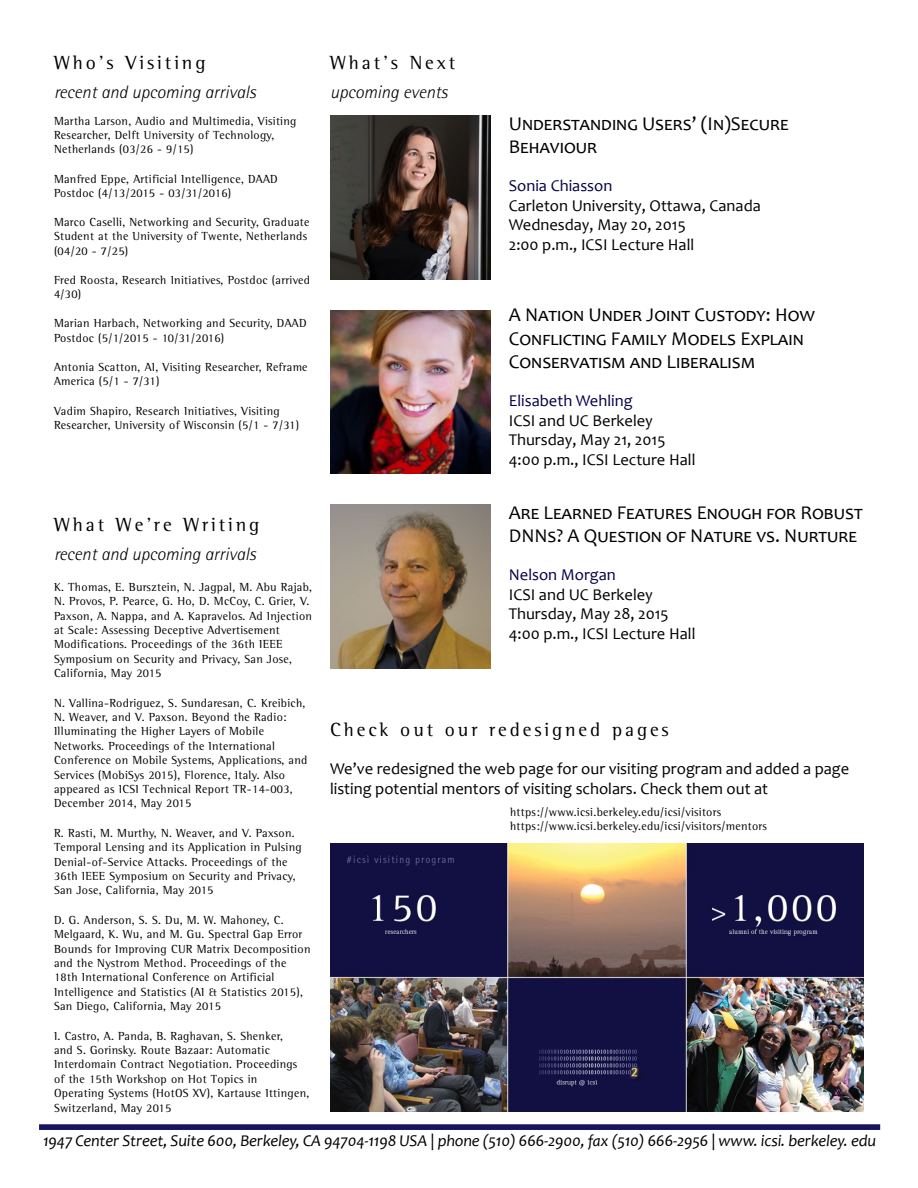
<style>
.page{position:relative;width:918px;height:1188px;background:#fff}
.page>*{position:absolute;margin:0;border:0;box-sizing:border-box;transform-origin:0 0}
.body{font:19.5px/23.4px "Candara";color:#000}
.t1{font:19.5px "Rotis Semi Serif";letter-spacing:.15em;color:#000}
.body-2{font:italic 300 18px "Rotis Semi Sans";color:#000}
.body-3{font:16.5px/19.8px "Candara";color:#000}
.t2{font:italic 16.5px "Candara";letter-spacing:-.01em;color:#000}
.t3{font:16.5px "Candara";color:#050046}
.press{font:12px/14.4px "Rotis Semi Serif";letter-spacing:.025em;color:#000}
</style>
<div class="page">
<svg style="left:39px;top:1124px;width:841px;height:6px;background:#222067"></svg>
<img style="left:330px;top:116px;width:161px;height:164px">
<img style="left:330px;top:310px;width:161px;height:164px">
<img style="left:330px;top:504px;width:161px;height:164px">
<img style="left:330px;top:844px;width:534px;height:268px">
<p class="t1" style="left:54px;top:51px;width:153px">Who’s Visiting</p>
<p class="body-2" style="left:54px;top:81px;width:203px">recent and upcoming arrivals</p>
<p class="press" style="left:54px;top:113px;width:244px">Martha Larson, Audio and Multimedia, Visiting<br>Researcher, Delft University of Technology,<br>Netherlands (03/26 - 9/15)</p>
<p class="press" style="left:54px;top:171px;width:225px">Manfred Eppe, Artificial Intelligence, DAAD<br>Postdoc (4/13/2015 - 03/31/2016)</p>
<p class="press" style="left:54px;top:215px;width:257px">Marco Caselli, Networking and Security, Graduate<br>Student at the University of Twente, Netherlands (04/20 - 7/25)</p>
<p class="press" style="left:54px;top:273px;width:258px">Fred Roosta, Research Initiatives, Postdoc (arrived<br>4/30)</p>
<p class="press" style="left:54px;top:316px;width:254px">Marian Harbach, Networking and Security, DAAD<br>Postdoc (5/1/2015 - 10/31/2016)</p>
<p class="press" style="left:54px;top:360px;width:255px">Antonia Scatton, AI, Visiting Researcher, Reframe<br>America (5/1 - 7/31)</p>
<p class="press" style="left:54px;top:403px;width:247px">Vadim Shapiro, Research Initiatives, Visiting<br>Researcher, University of Wisconsin (5/1 - 7/31)</p>
<p class="t1" style="left:54px;top:513px;width:207px">What We’re Writing</p>
<p class="body-2" style="left:54px;top:543px;width:203px">recent and upcoming arrivals</p>
<p class="press" style="left:54px;top:579px;width:260px">K. Thomas, E. Bursztein, N. Jagpal, M. Abu Rajab, N. Provos, P. Pearce, G. Ho, D. McCoy, C. Grier, V.<br>Paxson, A. Nappa, and A. Kapravelos. Ad Injection at Scale: Assessing Deceptive Advertisement Modifications. Proceedings of the 36th IEEE Symposium on Security and Privacy, San Jose, California, May 2015</p>
<p class="press" style="left:54px;top:695px;width:255px">N. Vallina-Rodriguez, S. Sundaresan, C. Kreibich, N. Weaver, and V. Paxson. Beyond the Radio:<br>Illuminating the Higher Layers of Mobile Networks. Proceedings of the International Conference on Mobile Systems, Applications, and Services (MobiSys 2015), Florence, Italy. Also appeared as ICSI Technical Report TR-14-003, December 2014, May 2015</p>
<p class="press" style="left:54px;top:825px;width:249px">R. Rasti, M. Murthy, N. Weaver, and V. Paxson.<br>Temporal Lensing and its Application in Pulsing Denial-of-Service Attacks. Proceedings of the 36th IEEE Symposium on Security and Privacy, San Jose, California, May 2015</p>
<p class="press" style="left:54px;top:912px;width:258px">D. G. Anderson, S. S. Du, M. W. Mahoney, C.<br>Melgaard, K. Wu, and M. Gu. Spectral Gap Error Bounds for Improving CUR Matrix Decomposition and the Nystrom Method. Proceedings of the 18th International Conference on Artificial Intelligence and Statistics (AI &amp; Statistics 2015), San Diego, California, May 2015</p>
<p class="press" style="left:54px;top:1028px;width:257px">I. Castro, A. Panda, B. Raghavan, S. Shenker,<br>and S. Gorinsky. Route Bazaar: Automatic Interdomain Contract Negotiation. Proceedings of the 15th Workshop on Hot Topics in Operating Systems (HotOS XV), Kartause Ittingen, Switzerland, May 2015</p>
<p class="t1" style="left:330px;top:51px;width:127px">What’s Next</p>
<p class="body-2" style="left:330px;top:81px;width:119px">upcoming events</p>
<p class="body" style="left:509px;top:111px;width:281px">Understanding Users’ (In)Secure<br>Behaviour</p>
<p class="t3" style="left:509px;top:175px;width:105px">Sonia Chiasson</p>
<p class="body-3" style="left:509px;top:195px;width:254px">Carleton University, Ottawa, Canada</p>
<p class="body-3" style="left:509px;top:215px;width:179px">Wednesday, May 20, 2015</p>
<p class="body-3" style="left:509px;top:235px;width:187px">2:00 p.m., ICSI Lecture Hall</p>
<p class="body" style="left:509px;top:303px;width:308px">A Nation Under Joint Custody: How<br>Conflicting Family Models Explain<br>Conservatism and Liberalism</p>
<p class="t3" style="left:509px;top:390px;width:125px">Elisabeth Wehling</p>
<p class="body-3" style="left:509px;top:410px;width:146px">ICSI and UC Berkeley</p>
<p class="body-3" style="left:509px;top:430px;width:158px">Thursday, May 21, 2015</p>
<p class="body-3" style="left:509px;top:450px;width:188px">4:00 p.m., ICSI Lecture Hall</p>
<p class="body" style="left:509px;top:500px;width:354px">Are Learned Features Enough for Robust<br>DNNs? A Question of Nature vs. Nurture</p>
<p class="t3" style="left:509px;top:564px;width:109px">Nelson Morgan</p>
<p class="body-3" style="left:509px;top:584px;width:146px">ICSI and UC Berkeley</p>
<p class="body-3" style="left:509px;top:604px;width:161px">Thursday, May 28, 2015</p>
<p class="body-3" style="left:509px;top:624px;width:188px">4:00 p.m., ICSI Lecture Hall</p>
<p class="t1" style="left:330px;top:718px;width:340px">Check out our redesigned pages</p>
<p class="body-3" style="left:330px;top:759px;width:521px">We’ve redesigned the web page for our visiting program and added a page listing potential mentors of visiting scholars. Check them out at</p>
<p class="press" style="left:510px;top:805px;width:213px">https://www.icsi.berkeley.edu/icsi/visitors</p>
<p class="press" style="left:510px;top:819px;width:258px">https://www.icsi.berkeley.edu/icsi/visitors/mentors</p>
<p class="t2" style="left:43px;top:1130px;width:835px">1947 Center Street, Suite 600, Berkeley, CA 94704-1198 USA | phone (510) 666-2900, fax (510) 666-2956 | www. icsi. berkeley. edu</p>
</div>
